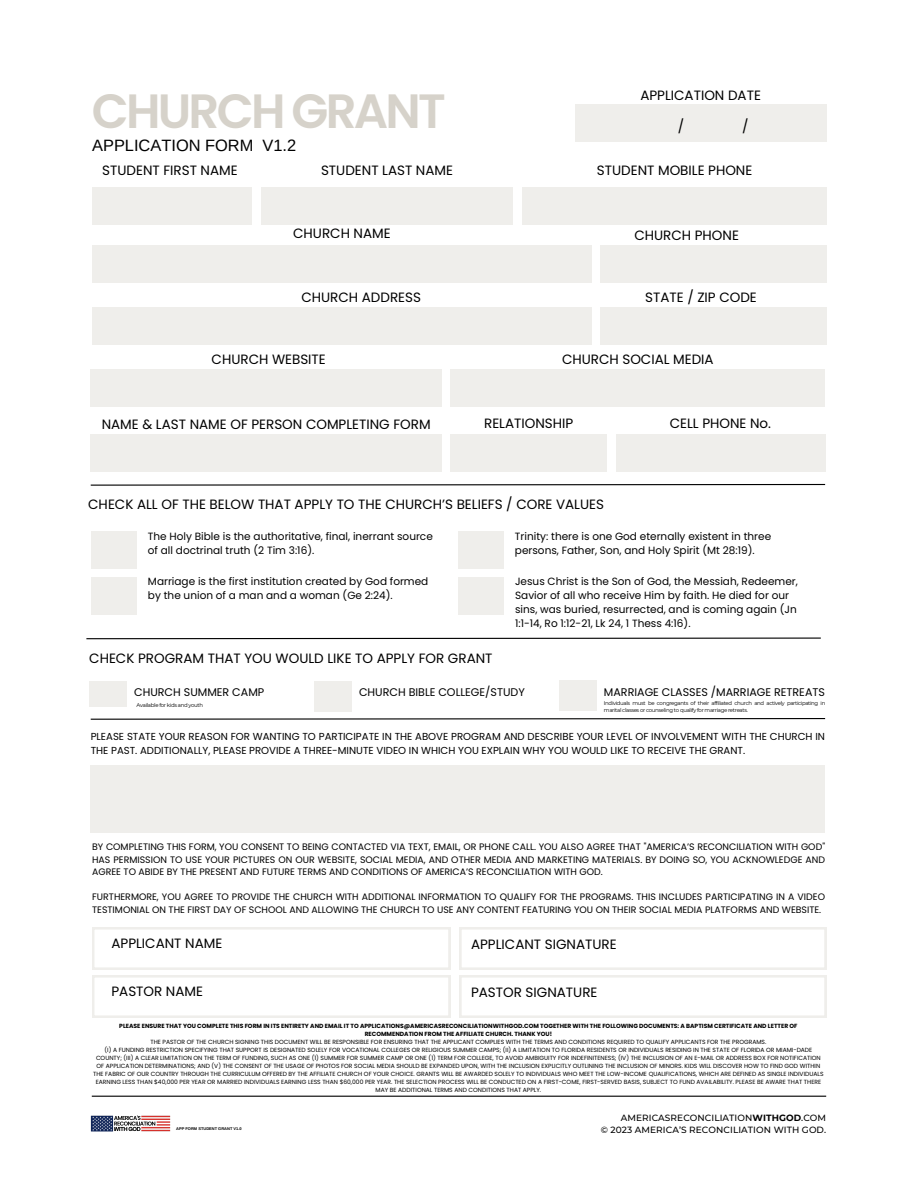
<style>
.page{position:relative;width:918px;height:1188px;background:#fff}
.page>*{position:absolute;margin:0;border:0;box-sizing:border-box;transform-origin:0 0}
.t1{font:600 48.15px "Poppins";letter-spacing:-.055em;color:#d6d2ca}
.t2{font:16.35px "Arimo";color:#000}
.t3{font:13.5px "Poppins";color:#000}
.t4{font:11.1px "Poppins";color:#000}
.t5{font:10.5px/14px "Poppins";color:#000}
.t6{font:10.2px/13.5px "Poppins";color:#000}
.t7{font:9.45px/12.5px "Poppins";color:#000;text-align:justify}
.t8{font:500 9px "Montserrat";letter-spacing:.01em;color:#000}
.t9{font:6px/7.9px "Poppins";color:#000;text-align:center}
.t10{font:700 6px/7.9px "Poppins";color:#000;text-align:center}
.t11{font:5.4px/6.8px "Montserrat";letter-spacing:-.06em;color:#000}
.t12{font:700 4.05px "Arimo";color:#000}
.s1{font-weight:700}
</style>
<div class="page">
<hr style="left:92px;top:1096px;width:734px;height:1px;background:#000">
<div style="left:92px;top:187px;width:159px;height:37px;background:#efeeeb"></div>
<div style="left:522px;top:187px;width:305px;height:37px;background:#efeeeb"></div>
<div style="left:451px;top:369px;width:374px;height:38px;background:#efeeeb"></div>
<div style="left:600px;top:245px;width:227px;height:37px;background:#efeeeb"></div>
<div style="left:600px;top:307px;width:227px;height:38px;background:#efeeeb"></div>
<div style="left:262px;top:187px;width:251px;height:37px;background:#efeeeb"></div>
<div style="left:91px;top:369px;width:351px;height:38px;background:#efeeeb"></div>
<div style="left:89px;top:682px;width:38px;height:25px;background:#efeeeb"></div>
<div style="left:91px;top:434px;width:351px;height:38px;background:#efeeeb"></div>
<div style="left:451px;top:434px;width:156px;height:38px;background:#efeeeb"></div>
<div style="left:616px;top:434px;width:209px;height:38px;background:#efeeeb"></div>
<div style="left:92px;top:307px;width:500px;height:38px;background:#efeeeb"></div>
<div style="left:92px;top:245px;width:500px;height:37px;background:#efeeeb"></div>
<div style="left:575px;top:104px;width:251px;height:38px;background:#efeeeb"></div>
<svg style="left:90px;top:483px;width:736px;height:3px"></svg>
<div style="left:314px;top:681px;width:38px;height:31px;background:#efeeeb"></div>
<div style="left:91px;top:765px;width:734px;height:67px;background:#efeeeb"></div>
<img style="left:90px;top:1115px;width:81px;height:17px">
<svg style="left:90px;top:718px;width:736px;height:2px"></svg>
<svg style="left:86px;top:637px;width:735px;height:3px"></svg>
<div style="left:91px;top:532px;width:46px;height:37px;background:#efeeeb"></div>
<div style="left:91px;top:577px;width:46px;height:37px;background:#efeeeb"></div>
<div style="left:458px;top:532px;width:46px;height:37px;background:#efeeeb"></div>
<div style="left:458px;top:577px;width:46px;height:37px;background:#efeeeb"></div>
<div style="left:559px;top:680px;width:38px;height:31px;background:#efeeeb"></div>
<svg style="left:92px;top:927px;width:358px;height:91px"></svg>
<svg style="left:459px;top:927px;width:367px;height:91px"></svg>
<h3 class="t1" style="left:92px;top:77px;width:356px">CHURCH GRANT</h3>
<p class="t3" style="left:640px;top:85px;width:122px">APPLICATION DATE</p>
<p class="t3" style="left:678px;top:117px;width:8px">/</p>
<p class="t3" style="left:742px;top:117px;width:8px">/</p>
<p class="t2" style="left:92px;top:136px;width:206px">APPLICATION FORM V1.2</p>
<h3 class="t3" style="left:102px;top:161px;width:137px">STUDENT FIRST NAME</h3>
<h3 class="t3" style="left:321px;top:161px;width:134px">STUDENT LAST NAME</h3>
<h6 class="t3" style="left:597px;top:161px;width:157px">STUDENT MOBILE PHONE</h6>
<h3 class="t3" style="left:293px;top:224px;width:99px">CHURCH NAME</h3>
<h3 class="t3" style="left:634px;top:226px;width:106px">CHURCH PHONE</h3>
<h6 class="t3" style="left:301px;top:288px;width:121px">CHURCH ADDRESS</h6>
<h3 class="t3" style="left:212px;top:350px;width:116px">CHURCH WEBSITE</h3>
<h3 class="t3" style="left:645px;top:288px;width:113px">STATE / ZIP CODE</h3>
<h3 class="t3" style="left:562px;top:350px;width:153px">CHURCH SOCIAL MEDIA</h3>
<h3 class="t3" style="left:102px;top:415px;width:330px">NAME &amp; LAST NAME OF PERSON COMPLETING FORM</h3>
<h4 class="t3" style="left:484px;top:414px;width:91px">RELATIONSHIP</h4>
<h3 class="t3" style="left:670px;top:414px;width:103px">CELL PHONE No.</h3>
<p class="t3" style="left:88px;top:495px;width:517px">CHECK ALL OF THE BELOW THAT APPLY TO THE CHURCH’S BELIEFS / CORE VALUES</p>
<h3 class="t5" style="left:148px;top:530px;width:286px">The Holy Bible is the authoritative, final, inerrant source of all doctrinal truth (2 Tim 3:16).</h3>
<h3 class="t5" style="left:148px;top:575px;width:282px">Marriage is the first institution created by God formed by the union of a man and a woman (Ge 2:24).</h3>
<h3 class="t5" style="left:515px;top:530px;width:258px">Trinity: there is one God eternally existent in three persons, Father, Son, and Holy Spirit (Mt 28:19).</h3>
<h3 class="t5" style="left:515px;top:575px;width:284px">Jesus Christ is the Son of God, the Messiah, Redeemer, Savior of all who receive Him by faith. He died for our sins, was buried, resurrected, and is coming again (Jn 1:1-14, Ro 1:12-21, Lk 24, 1 Thess 4:16).</h3>
<h3 class="t3" style="left:89px;top:649px;width:405px">CHECK PROGRAM THAT YOU WOULD LIKE TO APPLY FOR GRANT</h3>
<h6 class="t4" style="left:134px;top:684px;width:132px">CHURCH SUMMER CAMP</h6>
<h6 class="t4" style="left:359px;top:684px;width:167px">CHURCH BIBLE COLLEGE/STUDY</h6>
<h3 class="t6" style="left:91px;top:730px;width:736px">PLEASE STATE YOUR REASON FOR WANTING TO PARTICIPATE IN THE ABOVE PROGRAM AND DESCRIBE YOUR LEVEL OF INVOLVEMENT WITH THE CHURCH IN<br>THE PAST. ADDITIONALLY, PLEASE PROVIDE A THREE-MINUTE VIDEO IN WHICH YOU EXPLAIN WHY YOU WOULD LIKE TO RECEIVE THE GRANT.</h3>
<p class="t4" style="left:604px;top:684px;width:222px">MARRIAGE CLASSES /MARRIAGE RETREATS</p>
<p class="t11" style="left:604px;top:700px;width:223px">Individuals must be congregants of their affiliated church and actively participating in marital classes or counseling to qualify for marriage retreats.</p>
<p class="t11" style="left:137px;top:702px;width:68px">Available for kids and youth</p>
<h3 class="t7" style="left:92px;top:841px;width:734px">BY COMPLETING THIS FORM, YOU CONSENT TO BEING CONTACTED VIA TEXT, EMAIL, OR PHONE CALL. YOU ALSO AGREE THAT "AMERICA’S RECONCILIATION WITH GOD" HAS PERMISSION TO USE YOUR PICTURES ON OUR WEBSITE, SOCIAL MEDIA, AND OTHER MEDIA AND MARKETING MATERIALS. BY DOING SO, YOU ACKNOWLEDGE AND AGREE TO ABIDE BY THE PRESENT AND FUTURE TERMS AND CONDITIONS OF AMERICA’S RECONCILIATION WITH GOD.</h3>
<h3 class="t7" style="left:92px;top:891px;width:734px">FURTHERMORE, YOU AGREE TO PROVIDE THE CHURCH WITH ADDITIONAL INFORMATION TO QUALIFY FOR THE PROGRAMS. THIS INCLUDES PARTICIPATING IN A VIDEO<br>TESTIMONIAL ON THE FIRST DAY OF SCHOOL AND ALLOWING THE CHURCH TO USE ANY CONTENT FEATURING YOU ON THEIR SOCIAL MEDIA PLATFORMS AND WEBSITE.</h3>
<p class="t3" style="left:111px;top:934px;width:112px">APPLICANT NAME</p>
<h5 class="t3" style="left:471px;top:935px;width:147px">APPLICANT SIGNATURE</h5>
<p class="t3" style="left:111px;top:982px;width:93px">PASTOR NAME</p>
<p class="t3" style="left:471px;top:983px;width:128px">PASTOR SIGNATURE</p>
<h5 class="t10" style="left:119px;top:1022px;width:680px">PLEASE ENSURE THAT YOU COMPLETE THIS FORM IN ITS ENTIRETY AND EMAIL IT TO APPLICATIONS@AMERICASRECONCILIATIONWITHGOD.COM TOGETHER WITH THE FOLLOWING DOCUMENTS: A BAPTISM CERTIFICATE AND LETTER OF<br>RECOMMENDATION FROM THE AFFILIATE CHURCH. THANK YOU!</h5>
<p class="t9" style="left:150px;top:1038px;width:617px">THE PASTOR OF THE CHURCH SIGNING THIS DOCUMENT WILL BE RESPONSIBLE FOR ENSURING THAT THE APPLICANT COMPLIES WITH THE TERMS AND CONDITIONS REQUIRED TO QUALIFY APPLICANTS FOR THE PROGRAMS.</p>
<h5 class="t9" style="left:93px;top:1046px;width:732px">(I) A FUNDING RESTRICTION SPECIFYING THAT SUPPORT IS DESIGNATED SOLELY FOR VOCATIONAL COLLEGES OR RELIGIOUS SUMMER CAMPS; (II) A LIMITATION TO FLORIDA RESIDENTS OR INDIVIDUALS RESIDING IN THE STATE OF FLORIDA OR MIAMI-DADE COUNTY; (III) A CLEAR LIMITATION ON THE TERM OF FUNDING, SUCH AS ONE (1) SUMMER FOR SUMMER CAMP OR ONE (1) TERM FOR COLLEGE, TO AVOID AMBIGUITY FOR INDEFINITENESS; (IV) THE INCLUSION OF AN E-MAIL OR ADDRESS BOX FOR NOTIFICATION OF APPLICATION DETERMINATIONS; AND (V) THE CONSENT OF THE USAGE OF PHOTOS FOR SOCIAL MEDIA SHOULD BE EXPANDED UPON, WITH THE INCLUSION EXPLICITLY OUTLINING THE INCLUSION OF MINORS. KIDS WILL DISCOVER HOW TO FIND GOD WITHIN THE FABRIC OF OUR COUNTRY THROUGH THE CURRICULUM OFFERED BY THE AFFILIATE CHURCH OF YOUR CHOICE. GRANTS WILL BE AWARDED SOLELY TO INDIVIDUALS WHO MEET THE LOW-INCOME QUALIFICATIONS, WHICH ARE DEFINED AS SINGLE INDIVIDUALS EARNING LESS THAN $40,000 PER YEAR OR MARRIED INDIVIDUALS EARNING LESS THAN $60,000 PER YEAR. THE SELECTION PROCESS WILL BE CONDUCTED ON A FIRST-COME, FIRST-SERVED BASIS, SUBJECT TO FUND AVAILABILITY. PLEASE BE AWARE THAT THERE MAY BE ADDITIONAL TERMS AND CONDITIONS THAT APPLY.</h5>
<p class="t12" style="left:176px;top:1126px;width:67px">APP FORM STUDENT GRANT V1.0</p>
<h1 class="t8" style="left:621px;top:1112px;width:207px">AMERICASRECONCILIATION<span class="s1">WITHGOD</span>.COM</h1>
<h2 class="t8" style="left:601px;top:1124px;width:227px">© 2023 AMERICA’S RECONCILIATION WITH GOD.</h2>
</div>
